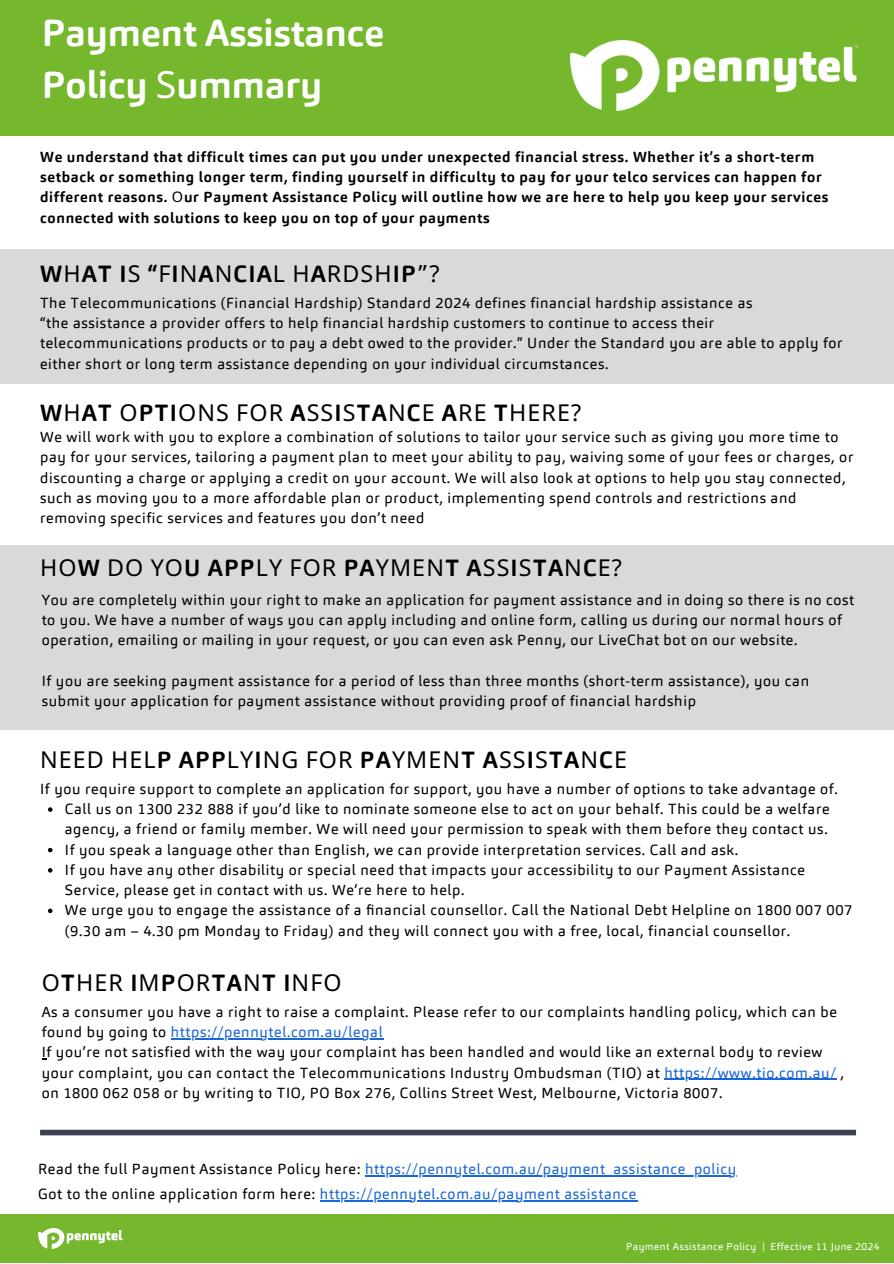
<style>
.page{position:relative;width:894px;height:1264px;background:#fff}
.page>*{position:absolute;margin:0;border:0;box-sizing:border-box;transform-origin:0 0}
.t1{font:700 37.5px/51.8px "Carnas";color:#fff}
.t2{font:23.25px "Noto Sans";letter-spacing:.045em;color:#000}
.t3{font:700 23.25px "Carnas";letter-spacing:.045em;color:#000}
.t4{font:14.55px/20.2px "Carnas W03";letter-spacing:.045em;color:#000}
.t5{font:700 14.55px/20.2px "Carnas";letter-spacing:.045em;color:#000}
.t6{font:14.55px "Carnas W03";letter-spacing:.045em;color:#1b67d8}
.t7{font:10.05px "Carnas W03";letter-spacing:.045em;color:#fff}
.s1{font-family:"Noto Sans";font-weight:400}
.s2{font-family:"Noto Sans Gurmukhi";font-weight:400}
.s3{font-family:"Carnas";font-weight:700}
.s4{color:#1b67d8}
.s5{color:#000}
</style>
<div class="page">
<div style="left:0;top:0;width:893px;height:135px;background:#76b82d"></div>
<div style="left:0;top:1214px;width:893px;height:49px;background:#76b82d"></div>
<div style="left:40px;top:1129px;width:815px;height:6px;background:#3b4052"></div>
<img style="left:570px;top:41px;width:287px;height:69px">
<img style="left:38px;top:1228px;width:84px;height:20px">
<div style="left:0;top:249px;width:893px;height:135px;background:#d9d9d9"></div>
<div style="left:0;top:545px;width:893px;height:185px;background:#d9d9d9"></div>
<svg style="left:48px;top:807px;width:4px;height:4px"></svg>
<svg style="left:48px;top:847px;width:4px;height:5px"></svg>
<svg style="left:48px;top:868px;width:4px;height:4px"></svg>
<svg style="left:48px;top:908px;width:4px;height:5px"></svg>
<hr style="left:171px;top:1038px;width:212px;height:1px;background:#1b67d8">
<hr style="left:664px;top:1078px;width:172px;height:1px;background:#1b67d8">
<hr style="left:365px;top:1174px;width:371px;height:2px;background:#1b67d8">
<hr style="left:320px;top:1199px;width:317px;height:2px;background:#1b67d8">
<p class="t1" style="left:42px;top:10px;width:344px">Payment Assistance<br>Policy <span class="s1">S</span>ummary</p>
<p class="t5" style="left:40px;top:148px;width:789px">We understand that difficult times can put you under unexpected financial stress. Whether it’s a short-term setback or something longer term, finding yourself in difficulty to pay for your telco services can happen for different reasons. <span class="s1">O</span>ur Payment Assistance Policy will outline how we are here to help you keep your services connected with solutions to keep you on top of your payments</p>
<h3 class="t3" style="left:40px;top:264px;width:401px">W<span class="s1">H</span>AT I<span class="s1">S</span> “<span class="s1">F</span>I<span class="s1">N</span>A<span class="s1">N</span>CIA<span class="s1">L H</span>A<span class="s1">RDSH</span>IP<span class="s2">”</span><span class="s1">?</span></h3>
<h3 class="t4" style="left:40px;top:292px;width:803px">The Telecommunications (Financial Hardship) Standard 2024 defines financial hardship assistance as<br>“the assistance a provider offers to help financial hardship customers to continue to access their telecommunications products or to pay a debt owed to the provider.” Under the Standard you are able to apply for either short or long term assistance depending on your individual circumstances.</h3>
<h2 class="t2" style="left:40px;top:396px;width:542px"><span class="s3">W</span>H<span class="s3">AT</span> O<span class="s3">PTI</span>ONS FOR <span class="s3">A</span>SS<span class="s3">I</span>S<span class="s3">TA</span>N<span class="s3">C</span>E <span class="s3">A</span>RE <span class="s3">T</span>HERE?</h2>
<h3 class="t4" style="left:40px;top:427px;width:814px">We will work with you to explore a combination of solutions to tailor your service such as giving you more time to pay for your services, tailoring a payment plan to meet your ability to pay, waiving some of your fees or charges, or discounting a charge or applying a credit on your account. We will also look at options to help you stay connected, such as moving you to a more affordable plan or product, implementing spend controls and restrictions and removing specific services and features you don’t need</h3>
<h2 class="t2" style="left:40px;top:551px;width:583px">HO<span class="s3">W</span> DO YO<span class="s3">U APP</span>LY FOR <span class="s3">PA</span>YMEN<span class="s3">T A</span>SS<span class="s3">I</span>S<span class="s3">TA</span>N<span class="s3">C</span>E?</h2>
<h3 class="t4" style="left:42px;top:589px;width:813px">You are completely within your right to make an application for payment assistance and in doing so there is no cost to you. We have a number of ways you can apply including and online form, calling us during our normal hours of operation, emailing or mailing in your request, or you can even ask Penny, our LiveChat bot on our website.</h3>
<h2 class="t4" style="left:42px;top:670px;width:768px">If you are seeking payment assistance for a period of less than three months (short-term assistance), you can submit your application for payment assistance without providing proof of financial hardship</h2>
<h3 class="t2" style="left:40px;top:743px;width:588px">NEED HEL<span class="s3">P APP</span>LY<span class="s3">I</span>NG FOR <span class="s3">PA</span>YMEN<span class="s3">T A</span>SS<span class="s3">I</span>S<span class="s3">TA</span>N<span class="s3">C</span>E</h3>
<h2 class="t4" style="left:40px;top:778px;width:799px">If you require support to complete an application for support, you have a number of options to take advantage of.</h2>
<h3 class="t4" style="left:65px;top:798px;width:766px">Call us on 1300 232 888 if you’d like to nominate someone else to act on your behalf. This could be a welfare agency, a friend or family member. We will need your permission to speak with them before they contact us.</h3>
<p class="t4" style="left:65px;top:839px;width:674px">If you speak a language other than English, we can provide interpretation services. Call and ask.</p>
<p class="t4" style="left:65px;top:859px;width:741px">If you have any other disability or special need that impacts your accessibility to our Payment Assistance<br>Service, please get in contact with us. We’re here to help.</p>
<p class="t4" style="left:65px;top:900px;width:789px">We urge you to engage the assistance of a financial counsellor. Call the National Debt Helpline on 1800 007 007 (9.30 am – 4.30 pm Monday to Friday) and they will connect you with a free, local, financial counsellor.</p>
<p class="t2" style="left:42px;top:966px;width:301px">O<span class="s3">T</span>HER <span class="s3">I</span>M<span class="s3">P</span>OR<span class="s3">TA</span>N<span class="s3">T I</span>NFO</p>
<h2 class="t4" style="left:42px;top:1001px;width:796px">As a consumer you have a right to raise a complaint. Please refer to our complaints handling policy, which can be found by going to <span class="s4">https://pennytel.com.au/legal</span></h2>
<h3 class="t4" style="left:42px;top:1042px;width:803px">If you’re not satisfied with the way your complaint has been handled and would like an external body to review your complaint, you can contact the Telecommunications Industry Ombudsman (TIO) at <span class="s4">https://www.tio.com.au/</span> ,</h3>
<h3 class="t4" style="left:42px;top:1082px;width:682px">on 1800 062 058 or by writing to TIO, PO Box 276, Collins Street West, Melbourne, Victoria 8007.</h3>
<h3 class="t6" style="left:38px;top:1159px;width:699px"><span class="s5">Read the full Payment Assistance Policy here:</span> https://pennytel.com.au/payment_assistance_policy</h3>
<p class="t6" style="left:38px;top:1184px;width:599px"><span class="s5">Got to the online application form here:</span> https://pennytel.com.au/payment assistance</p>
<p class="t7" style="left:626px;top:1239px;width:255px">Payment Assistance Policy | Effective 11 June 2024</p>
</div>
